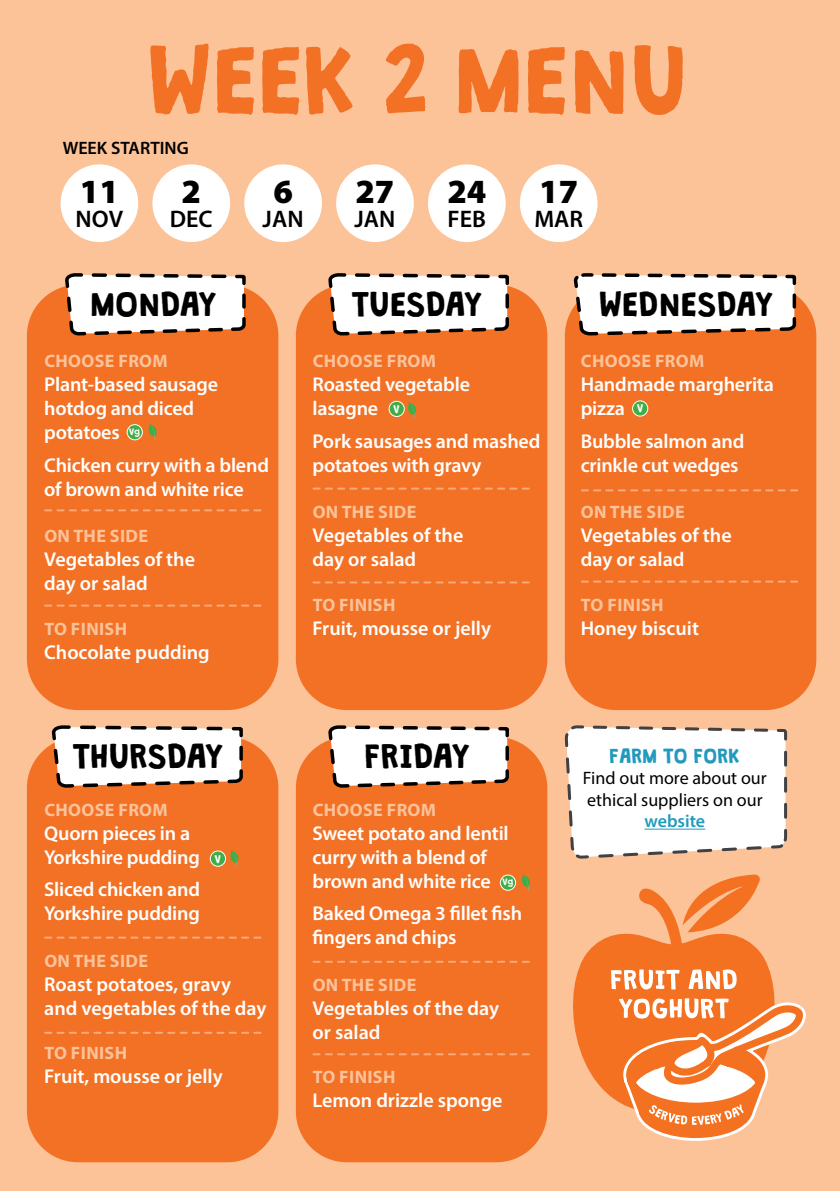
<style>
.page{position:relative;width:840px;height:1191px;background:#fff}
.page>*{position:absolute;margin:0;border:0;box-sizing:border-box;transform-origin:0 0}
.t1{font:83.8px "Granstander Clean";color:#f37124}
.t2{font:900 34px "Myriad Pro";color:#000}
.t3{font:30px "Granstander Clean";color:#000}
.t4{font:600 24px "Myriad Pro";color:#000}
.t5{font:600 20px/24px "Myriad Pro";letter-spacing:-.01em;color:#fff}
.t6{font:700 18px "Myriad Pro";letter-spacing:.02em;color:#fcc29a}
.t7{font:18px/21.6px "Myriad Pro";color:#000}
.t8{font:600 18px "Myriad Pro";color:#000}
.t9{font:18px "Granstander Clean";color:#219abe}
.t10{font:600 18px "Myriad Pro";color:#219abe}
.t11{font:9.6px "Granstander Clean";color:#fff}
.t12{font:8px "Granstander Clean";color:#fff}
</style>
<div class="page">
<div style="left:0;top:0;width:839px;height:1191px;background:#fcc298"></div>
<div style="left:60px;top:164px;width:78px;height:78px;background:#fff;border-radius:50%"></div>
<div style="left:152px;top:164px;width:78px;height:78px;background:#fff;border-radius:50%"></div>
<div style="left:244px;top:164px;width:78px;height:78px;background:#fff;border-radius:50%"></div>
<div style="left:336px;top:164px;width:77px;height:78px;background:#fff;border-radius:50%"></div>
<div style="left:428px;top:164px;width:77px;height:78px;background:#fff;border-radius:50%"></div>
<div style="left:519px;top:164px;width:78px;height:78px;background:#fff;border-radius:50%"></div>
<div style="left:27px;top:285px;width:251px;height:425px;background:#f37124;border-radius:51px"></div>
<svg style="left:45px;top:509px;width:215px;height:2px"></svg>
<svg style="left:45px;top:604px;width:215px;height:2px"></svg>
<div style="left:27px;top:737px;width:251px;height:425px;background:#f37124;border-radius:51px"></div>
<svg style="left:50px;top:725px;width:194px;height:63px;background:#e8dcd4"></svg>
<div style="left:296px;top:285px;width:251px;height:425px;background:#f37124;border-radius:51px"></div>
<svg style="left:327px;top:273px;width:183px;height:63px;background:#e7dbd3"></svg>
<div style="left:564px;top:285px;width:251px;height:425px;background:#f37124;border-radius:51px"></div>
<svg style="left:571px;top:273px;width:226px;height:63px;background:#e8dcd5"></svg>
<div style="left:296px;top:737px;width:251px;height:425px;background:#f37124;border-radius:51px"></div>
<svg style="left:326px;top:725px;width:184px;height:63px;background:#e8dbd3"></svg>
<svg style="left:313px;top:487px;width:215px;height:2px"></svg>
<svg style="left:313px;top:581px;width:215px;height:2px"></svg>
<svg style="left:581px;top:489px;width:215px;height:2px"></svg>
<svg style="left:581px;top:580px;width:215px;height:2px"></svg>
<svg style="left:45px;top:936px;width:215px;height:2px"></svg>
<svg style="left:313px;top:960px;width:215px;height:2px"></svg>
<svg style="left:45px;top:1031px;width:215px;height:2px"></svg>
<svg style="left:313px;top:1053px;width:215px;height:2px"></svg>
<svg style="left:564px;top:725px;width:224px;height:134px;background:#f8f2ee"></svg>
<hr style="left:644px;top:828px;width:60px;height:1px;background:#219abe">
<svg style="left:573px;top:947px;width:19px;height:128px;fill:#f37121"></svg>
<svg style="left:592px;top:874px;width:214px;height:267px"></svg>
<svg style="left:63px;top:273px;width:184px;height:63px;background:#e8dbd3"></svg>
<div style="left:127px;top:424px;width:15px;height:16px;background:#41ad49;border-radius:50%"></div>
<div style="left:127px;top:424px;width:16px;height:16px;border:1px solid #fff;border-radius:50%"></div>
<svg style="left:149px;top:424px;width:8px;height:16px"></svg>
<svg style="left:408px;top:402px;width:8px;height:16px"></svg>
<div style="left:389px;top:401px;width:15px;height:15px;background:#41ad49;border-radius:50%"></div>
<div style="left:388px;top:401px;width:16px;height:16px;border:1px solid #fff;border-radius:50%"></div>
<div style="left:632px;top:401px;width:15px;height:15px;background:#41ad49;border-radius:50%"></div>
<div style="left:632px;top:400px;width:15px;height:16px;border:1px solid #fff;border-radius:50%"></div>
<div style="left:210px;top:851px;width:15px;height:15px;background:#41ad49;border-radius:50%"></div>
<div style="left:210px;top:850px;width:16px;height:16px;border:1px solid #fff;border-radius:50%"></div>
<div style="left:500px;top:875px;width:15px;height:15px;background:#41ad49;border-radius:50%"></div>
<div style="left:499px;top:874px;width:16px;height:16px;border:1px solid #fff;border-radius:50%"></div>
<svg style="left:521px;top:874px;width:9px;height:16px"></svg>
<svg style="left:230px;top:850px;width:9px;height:16px"></svg>
<h1 class="t1" style="left:148px;top:35px;width:542px">WEEK 2 MENU</h1>
<p class="t8" style="left:63px;top:136px;width:127px">WEEK STARTING</p>
<h2 class="t2" style="left:80px;top:169px;width:40px">11</h2>
<p class="t4" style="left:76px;top:204px;width:49px">NOV</p>
<h2 class="t2" style="left:181px;top:169px;width:21px">2</h2>
<p class="t4" style="left:170px;top:204px;width:44px">DEC</p>
<h2 class="t2" style="left:273px;top:169px;width:21px">6</h2>
<p class="t4" style="left:262px;top:204px;width:42px">JAN</p>
<h2 class="t2" style="left:355px;top:169px;width:40px">27</h2>
<p class="t4" style="left:354px;top:204px;width:42px">JAN</p>
<h2 class="t2" style="left:447px;top:169px;width:40px">24</h2>
<p class="t4" style="left:447px;top:204px;width:40px">FEB</p>
<h2 class="t2" style="left:539px;top:169px;width:40px">17</h2>
<p class="t4" style="left:534px;top:204px;width:50px">MAR</p>
<h3 class="t3" style="left:91px;top:288px;width:128px">MONDAY</h3>
<p class="t6" style="left:44px;top:349px;width:125px">CHOOSE FROM</p>
<p class="t5" style="left:44px;top:372px;width:175px">Plant-based sausage hotdog and diced potatoes</p>
<p class="t5" style="left:44px;top:452px;width:226px">Chicken curry with a blend of brown and white rice</p>
<p class="t6" style="left:44px;top:524px;width:105px">ON THE SIDE</p>
<p class="t5" style="left:44px;top:547px;width:152px">Vegetables of the day or salad</p>
<p class="t6" style="left:44px;top:616px;width:84px">TO FINISH</p>
<p class="t5" style="left:44px;top:639px;width:167px">Chocolate pudding</p>
<p class="t12" style="left:129px;top:427px;width:12px">Vg</p>
<h3 class="t3" style="left:73px;top:740px;width:153px">THURSDAY</h3>
<p class="t6" style="left:44px;top:798px;width:125px">CHOOSE FROM</p>
<p class="t5" style="left:44px;top:820px;width:157px">Quorn pieces in a<br>Yorkshire pudding</p>
<p class="t5" style="left:44px;top:877px;width:157px">Sliced chicken and<br>Yorkshire pudding</p>
<p class="t6" style="left:44px;top:949px;width:105px">ON THE SIDE</p>
<p class="t5" style="left:44px;top:971px;width:223px">Roast potatoes, gravy and vegetables of the day</p>
<p class="t6" style="left:44px;top:1041px;width:84px">TO FINISH</p>
<p class="t5" style="left:44px;top:1064px;width:180px">Fruit, mousse or jelly</p>
<p class="t11" style="left:215px;top:853px;width:8px">V</p>
<h3 class="t3" style="left:352px;top:288px;width:132px">TUESDAY</h3>
<h3 class="t3" style="left:599px;top:288px;width:176px">WEDNESDAY</h3>
<p class="t6" style="left:312px;top:349px;width:125px">CHOOSE FROM</p>
<p class="t5" style="left:312px;top:372px;width:159px">Roasted vegetable lasagne</p>
<p class="t5" style="left:312px;top:428px;width:229px">Pork sausages and mashed potatoes with gravy</p>
<p class="t6" style="left:312px;top:500px;width:105px">ON THE SIDE</p>
<p class="t5" style="left:312px;top:523px;width:152px">Vegetables of the day or salad</p>
<p class="t6" style="left:312px;top:592px;width:84px">TO FINISH</p>
<p class="t5" style="left:312px;top:615px;width:180px">Fruit, mousse or jelly</p>
<p class="t6" style="left:580px;top:349px;width:125px">CHOOSE FROM</p>
<p class="t5" style="left:580px;top:372px;width:194px">Handmade margherita pizza</p>
<p class="t5" style="left:580px;top:428px;width:165px">Bubble salmon and crinkle cut wedges</p>
<p class="t6" style="left:580px;top:500px;width:105px">ON THE SIDE</p>
<p class="t5" style="left:580px;top:523px;width:152px">Vegetables of the day or salad</p>
<p class="t6" style="left:580px;top:592px;width:84px">TO FINISH</p>
<p class="t5" style="left:580px;top:615px;width:120px">Honey biscuit</p>
<p class="t11" style="left:393px;top:404px;width:8px">V</p>
<p class="t11" style="left:636px;top:403px;width:8px">V</p>
<h3 class="t3" style="left:364px;top:740px;width:107px">FRIDAY</h3>
<p class="t6" style="left:312px;top:798px;width:125px">CHOOSE FROM</p>
<p class="t5" style="left:312px;top:820px;width:198px">Sweet potato and lentil curry with a blend of brown and white rice</p>
<p class="t5" style="left:312px;top:901px;width:211px">Baked Omega 3 fillet fish fingers and chips</p>
<p class="t6" style="left:312px;top:973px;width:105px">ON THE SIDE</p>
<p class="t5" style="left:312px;top:995px;width:188px">Vegetables of the day or salad</p>
<p class="t6" style="left:312px;top:1065px;width:84px">TO FINISH</p>
<p class="t5" style="left:312px;top:1088px;width:191px">Lemon drizzle sponge</p>
<p class="t12" style="left:502px;top:878px;width:12px">Vg</p>
<p class="t9" style="left:609px;top:745px;width:132px">FARM TO FORK</p>
<p class="t7" style="left:582px;top:767px;width:185px">Find out more about our ethical suppliers on our</p>
<p class="t10" style="left:644px;top:810px;width:62px">website</p>
</div>
